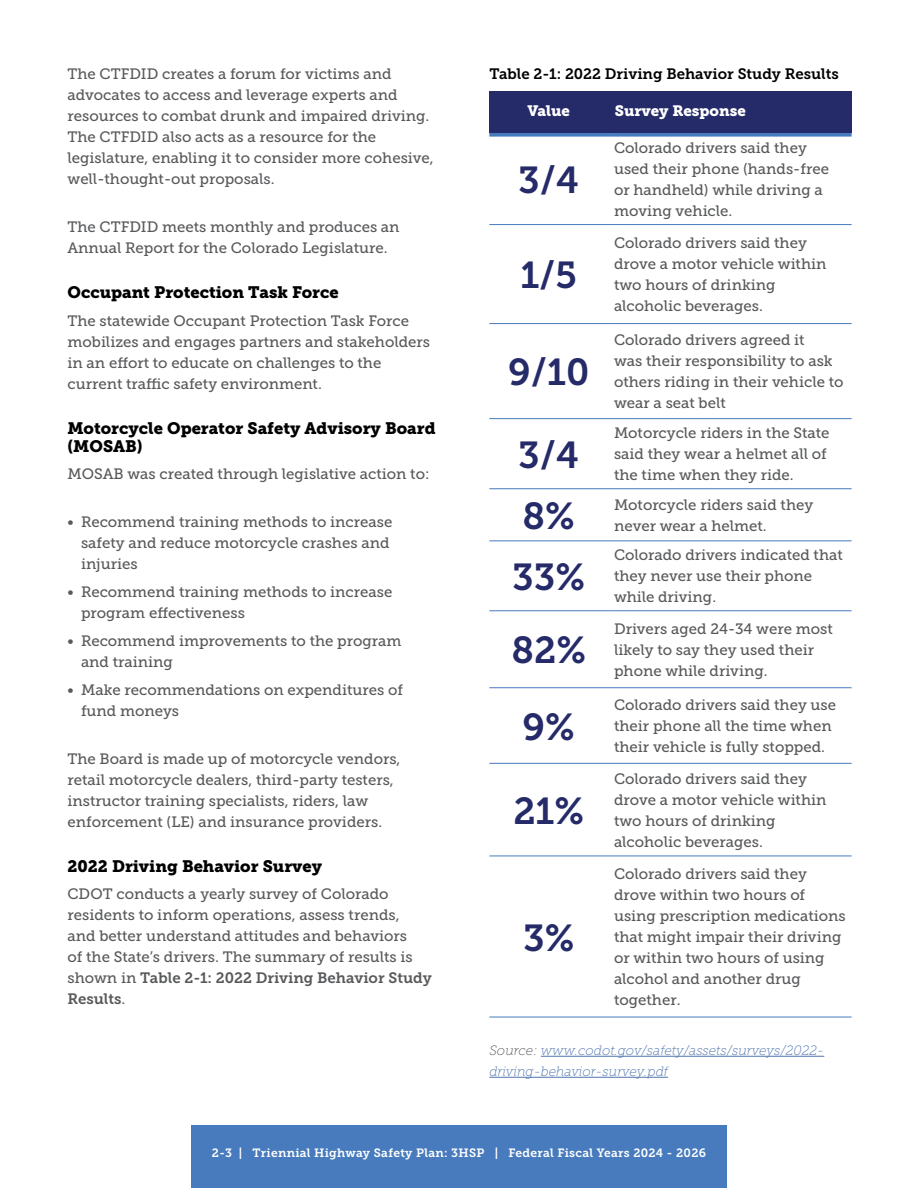
<style>
.page{position:relative;width:918px;height:1188px;background:#fff}
.page>*{position:absolute;margin:0;border:0;box-sizing:border-box;transform-origin:0 0}
.t1{font:37.35px "Museo Slab 700";color:#252a68}
.t2{font:16.5px/18px "Museo Slab 900";color:#000}
.t3{font:15px/21px "Museo Slab 500";color:#58595b}
.t4{font:15px "Museo Slab 700";color:#000}
.t5{font:15px "Museo Slab 900";color:#fff}
.t6{font:italic 13.5px/21px "Museo Slab 100";color:#4f73ad}
.t7{font:12px "Museo Slab 700";letter-spacing:.025em;color:#fff}
.s1{font-family:"Museo Slab 700"}
.s2{color:#58595b}
</style>
<div class="page">
<div style="left:191px;top:1125px;width:536px;height:63px;background:#477bbe"></div>
<div style="left:489px;top:129px;width:119px;height:8px;background:#477bbe"></div>
<div style="left:608px;top:129px;width:244px;height:8px;background:#477bbe"></div>
<hr style="left:489px;top:1017px;width:119px;height:1px;background:#477bbe">
<hr style="left:608px;top:1017px;width:244px;height:1px;background:#477bbe">
<hr style="left:489px;top:856px;width:119px;height:1px;background:#477bbe">
<hr style="left:608px;top:856px;width:244px;height:1px;background:#477bbe">
<hr style="left:489px;top:763px;width:119px;height:1px;background:#477bbe">
<hr style="left:608px;top:763px;width:244px;height:1px;background:#477bbe">
<hr style="left:489px;top:687px;width:119px;height:1px;background:#477bbe">
<hr style="left:608px;top:687px;width:244px;height:1px;background:#477bbe">
<hr style="left:489px;top:610px;width:119px;height:1px;background:#477bbe">
<hr style="left:608px;top:610px;width:244px;height:1px;background:#477bbe">
<hr style="left:489px;top:540px;width:119px;height:1px;background:#477bbe">
<hr style="left:608px;top:540px;width:244px;height:1px;background:#477bbe">
<hr style="left:489px;top:488px;width:119px;height:1px;background:#477bbe">
<hr style="left:608px;top:488px;width:244px;height:1px;background:#477bbe">
<hr style="left:489px;top:418px;width:119px;height:1px;background:#477bbe">
<hr style="left:608px;top:418px;width:244px;height:1px;background:#477bbe">
<hr style="left:489px;top:323px;width:119px;height:1px;background:#477bbe">
<hr style="left:608px;top:323px;width:244px;height:1px;background:#477bbe">
<hr style="left:489px;top:224px;width:119px;height:1px;background:#477bbe">
<hr style="left:608px;top:224px;width:244px;height:1px;background:#477bbe">
<hr style="left:541px;top:1056px;width:283px;height:1px;background:#4f73ad">
<hr style="left:489px;top:1077px;width:179px;height:1px;background:#4f73ad">
<div style="left:489px;top:92px;width:119px;height:41px;background:#252a68"></div>
<div style="left:608px;top:92px;width:244px;height:41px;background:#252a68"></div>
<p class="t3" style="left:68px;top:63px;width:326px">The CTFDID creates a forum for victims and</p>
<p class="t4" style="left:489px;top:65px;width:351px">Table 2-1: 2022 Driving Behavior Study Results</p>
<p class="t3" style="left:68px;top:84px;width:368px">advocates to access and leverage experts and resources to combat drunk and impaired driving.<br>The CTFDID also acts as a resource for the legislature, enabling it to consider more cohesive, well-thought-out proposals.</p>
<p class="t3" style="left:68px;top:216px;width:334px">The CTFDID meets monthly and produces an<br>Annual Report for the Colorado Legislature.</p>
<p class="t2" style="left:68px;top:283px;width:273px">Occupant Protection Task Force</p>
<p class="t3" style="left:68px;top:310px;width:364px">The statewide Occupant Protection Task Force mobilizes and engages partners and stakeholders in an efort to educate on challenges to the current trafc safety environment.</p>
<p class="t2" style="left:68px;top:419px;width:370px">Motorcycle Operator Safety Advisory Board (MOSAB)</p>
<p class="t3" style="left:68px;top:464px;width:364px">MOSAB was created through legislative action to:</p>
<p class="t3" style="left:81px;top:512px;width:313px;text-indent:-14px">• Recommend training methods to increase safety and reduce motorcycle crashes and injuries</p>
<p class="t3" style="left:81px;top:581px;width:313px;text-indent:-14px">• Recommend training methods to increase program efectiveness</p>
<p class="t3" style="left:81px;top:630px;width:322px;text-indent:-14px">• Recommend improvements to the program and training</p>
<p class="t3" style="left:81px;top:679px;width:323px;text-indent:-14px">• Make recommendations on expenditures of fund moneys</p>
<p class="t3" style="left:68px;top:748px;width:334px">The Board is made up of motorcycle vendors, retail motorcycle dealers, third-party testers, instructor training specialists, riders, law enforcement (LE) and insurance providers.</p>
<p class="t2" style="left:68px;top:857px;width:256px">2022 Driving Behavior Survey</p>
<p class="t3" style="left:68px;top:884px;width:366px">CDOT conducts a yearly survey of Colorado residents to inform operations, assess trends,<br>and better understand attitudes and behaviors<br>of the State’s drivers. The summary of results is shown in <span class="s1">Table 2-1: 2022 Driving Behavior Study Results</span>.</p>
<p class="t5" style="left:527px;top:102px;width:44px">Value</p>
<p class="t5" style="left:615px;top:102px;width:132px">Survey Response</p>
<p class="t3" style="left:614px;top:137px;width:216px">Colorado drivers said they used their phone (hands-free</p>
<p class="t1" style="left:518px;top:159px;width:63px">3/4</p>
<p class="t3" style="left:614px;top:179px;width:210px">or handheld) while driving a moving vehicle.</p>
<p class="t3" style="left:614px;top:233px;width:214px">Colorado drivers said they drove a motor vehicle within</p>
<p class="t1" style="left:520px;top:254px;width:58px">1/5</p>
<p class="t3" style="left:614px;top:275px;width:163px">two hours of drinking alcoholic beverages.</p>
<p class="t3" style="left:614px;top:330px;width:220px">Colorado drivers agreed it was their responsibility to ask</p>
<p class="t1" style="left:508px;top:351px;width:83px">9/10</p>
<p class="t3" style="left:614px;top:372px;width:231px">others riding in their vehicle to wear a seat belt</p>
<p class="t3" style="left:614px;top:423px;width:217px">Motorcycle riders in the State</p>
<p class="t1" style="left:518px;top:434px;width:63px">3/4</p>
<p class="t3" style="left:614px;top:444px;width:214px">said they wear a helmet all of</p>
<p class="t3" style="left:614px;top:465px;width:181px">the time when they ride.</p>
<p class="t1" style="left:523px;top:495px;width:54px">8%</p>
<p class="t3" style="left:614px;top:494px;width:201px">Motorcycle riders said they</p>
<p class="t3" style="left:614px;top:515px;width:154px">never wear a helmet.</p>
<p class="t3" style="left:614px;top:545px;width:230px">Colorado drivers indicated that</p>
<p class="t1" style="left:512px;top:556px;width:74px">33%</p>
<p class="t3" style="left:614px;top:566px;width:200px">they never use their phone</p>
<p class="t3" style="left:614px;top:587px;width:104px">while driving.</p>
<p class="t3" style="left:614px;top:618px;width:220px">Drivers aged 24-34 were most</p>
<p class="t1" style="left:511px;top:629px;width:76px">82%</p>
<p class="t3" style="left:614px;top:639px;width:202px">likely to say they used their</p>
<p class="t3" style="left:614px;top:660px;width:155px">phone while driving.</p>
<p class="t3" style="left:614px;top:695px;width:224px">Colorado drivers said they use</p>
<p class="t1" style="left:523px;top:705px;width:54px">9%</p>
<p class="t3" style="left:614px;top:716px;width:219px">their phone all the time when their vehicle is fully stopped.</p>
<p class="t3" style="left:614px;top:768px;width:214px">Colorado drivers said they drove a motor vehicle within</p>
<p class="t1" style="left:513px;top:790px;width:72px">21%</p>
<p class="t3" style="left:614px;top:810px;width:163px">two hours of drinking alcoholic beverages.</p>
<p class="t3" style="left:614px;top:864px;width:233px">Colorado drivers said they drove within two hours of using prescription medications</p>
<p class="t1" style="left:523px;top:916px;width:53px">3%</p>
<p class="t3" style="left:614px;top:927px;width:229px">that might impair their driving or within two hours of using alcohol and another drug together.</p>
<p class="t6" style="left:489px;top:1040px;width:336px"><span class="s2">Source:</span> www.codot.gov/safety/assets/surveys/2022- driving-behavior-survey.pdf</p>
<p class="t7" style="left:212px;top:1146px;width:496px">2-3 | Triennial Highway Safety Plan: 3HSP | Federal Fiscal Years 2024 - 2026</p>
</div>
